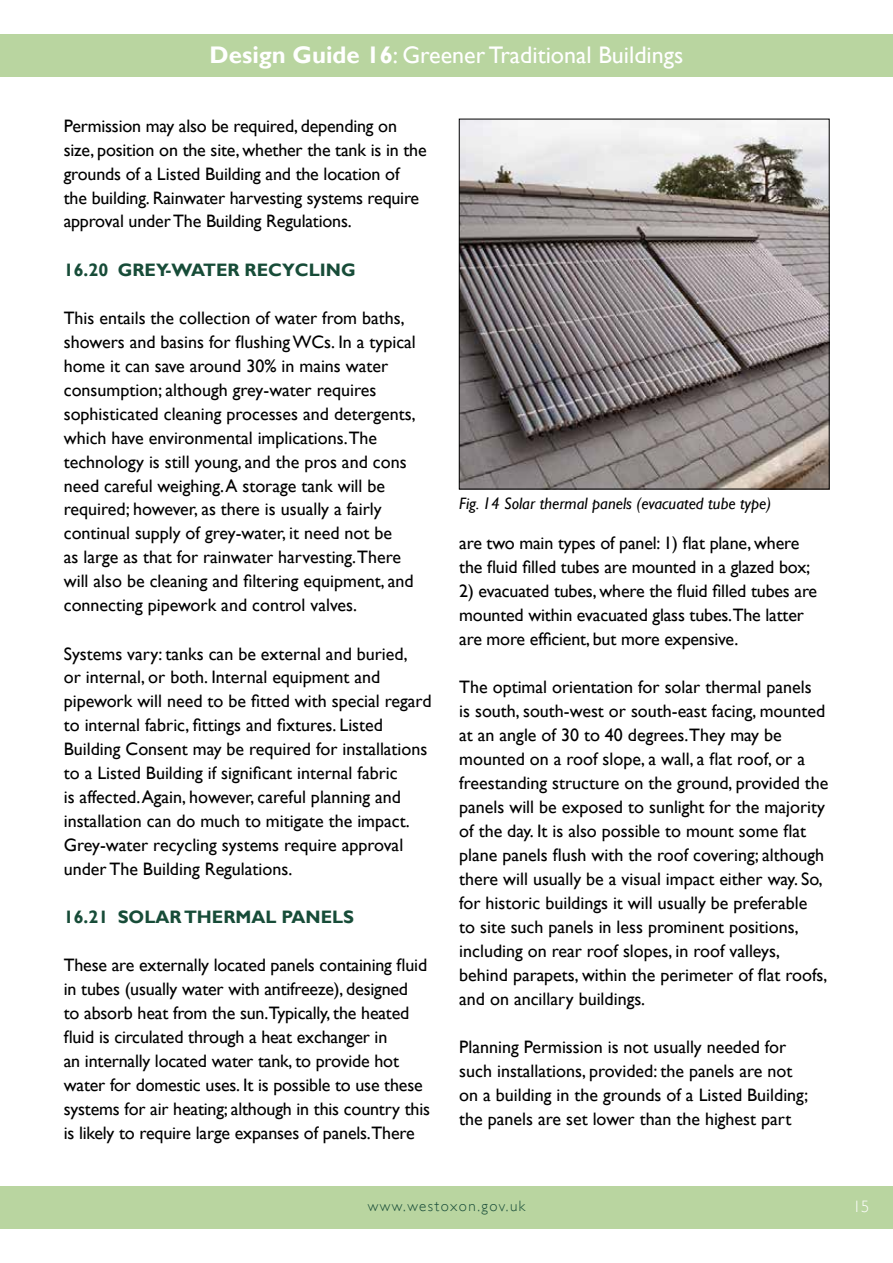
<style>
.page{position:relative;width:893px;height:1263px;background:#fff}
.page>*{position:absolute;margin:0;border:0;box-sizing:border-box;transform-origin:0 0}
.t1{font:24px "Gill Sans";color:#fff}
.t2{font:18px/24px "Gill Sans";color:#000}
.t3{font:700 18px "Gill Sans";color:#174c38}
.t4{font:italic 16.5px "Gill Sans";color:#000}
.t5{font:300 16.5px "Gill Sans";color:#fff}
.t6{font:300 15px "Gill Sans";letter-spacing:.1em;color:#174c38}
.s1{font-weight:700}
</style>
<div class="page">
<div style="left:0;top:1186px;width:893px;height:43px;background:#b9d5a0"></div>
<div style="left:0;top:34px;width:893px;height:43px;background:#b9d5a0"></div>
<img style="left:461px;top:121px;width:367px;height:366px">
<div style="left:459px;top:119px;width:371px;height:370px;border:1px solid #000"></div>
<h1 class="t1" style="left:210px;top:41px;width:475px"><span class="s1">Design Guide 16</span>: Greener Traditional Buildings</h1>
<p class="t2" style="left:64px;top:114px;width:364px">Permission may also be required, depending on size, position on the site, whether the tank is in the grounds of a Listed Building and the location of the building. Rainwater harvesting systems require approval under The Building Regulations.</p>
<p class="t3" style="left:64px;top:259px;width:293px">16.20 GREY-WATER RECYCLING</p>
<p class="t2" style="left:64px;top:306px;width:354px">This entails the collection of water from baths, showers and basins for flushing WCs. In a typical home it can save around 30% in mains water consumption; although grey-water requires sophisticated cleaning processes and detergents, which have environmental implications.The technology is still young, and the pros and cons need careful weighing. A storage tank will be required; however, as there is usually a fairly continual supply of grey-water, it need not be<br>as large as that for rainwater harvesting.There will also be cleaning and filtering equipment, and connecting pipework and control valves.</p>
<p class="t2" style="left:64px;top:642px;width:369px">Systems vary: tanks can be external and buried,<br>or internal, or both. Internal equipment and pipework will need to be fitted with special regard to internal fabric, fittings and fixtures. Listed Building Consent may be required for installations to a Listed Building if significant internal fabric<br>is affected. Again, however, careful planning and installation can do much to mitigate the impact.<br>Grey-water recycling systems require approval under The Building Regulations.</p>
<p class="t3" style="left:64px;top:906px;width:292px">16.21 SOLAR THERMAL PANELS</p>
<p class="t2" style="left:64px;top:954px;width:368px">These are externally located panels containing fluid in tubes (usually water with antifreeze), designed<br>to absorb heat from the sun.Typically, the heated fluid is circulated through a heat exchanger in<br>an internally located water tank, to provide hot water for domestic uses. It is possible to use these systems for air heating; although in this country this is likely to require large expanses of panels.There</p>
<p class="t4" style="left:459px;top:494px;width:313px">Fig. 14 Solar thermal panels (evacuated tube type)</p>
<p class="t2" style="left:459px;top:531px;width:353px">are two main types of panel: 1) flat plane, where the fluid filled tubes are mounted in a glazed box;</p>
<p class="t2" style="left:459px;top:579px;width:360px">2) evacuated tubes, where the fluid filled tubes are mounted within evacuated glass tubes.The latter are more efficient, but more expensive.</p>
<p class="t2" style="left:459px;top:675px;width:371px">The optimal orientation for solar thermal panels<br>is south, south-west or south-east facing, mounted at an angle of 30 to 40 degrees.They may be mounted on a roof slope, a wall, a flat roof, or a freestanding structure on the ground, provided the panels will be exposed to sunlight for the majority of the day. It is also possible to mount some flat plane panels flush with the roof covering; although there will usually be a visual impact either way. So, for historic buildings it will usually be preferable<br>to site such panels in less prominent positions, including on rear roof slopes, in roof valleys, behind parapets, within the perimeter of flat roofs, and on ancillary buildings.</p>
<p class="t2" style="left:459px;top:1035px;width:350px">Planning Permission is not usually needed for such installations, provided: the panels are not on a building in the grounds of a Listed Building; the panels are set lower than the highest part</p>
<p class="t6" style="left:368px;top:1197px;width:159px">www.westoxon.gov.uk</p>
<p class="t5" style="left:853px;top:1197px;width:18px">15</p>
</div>
